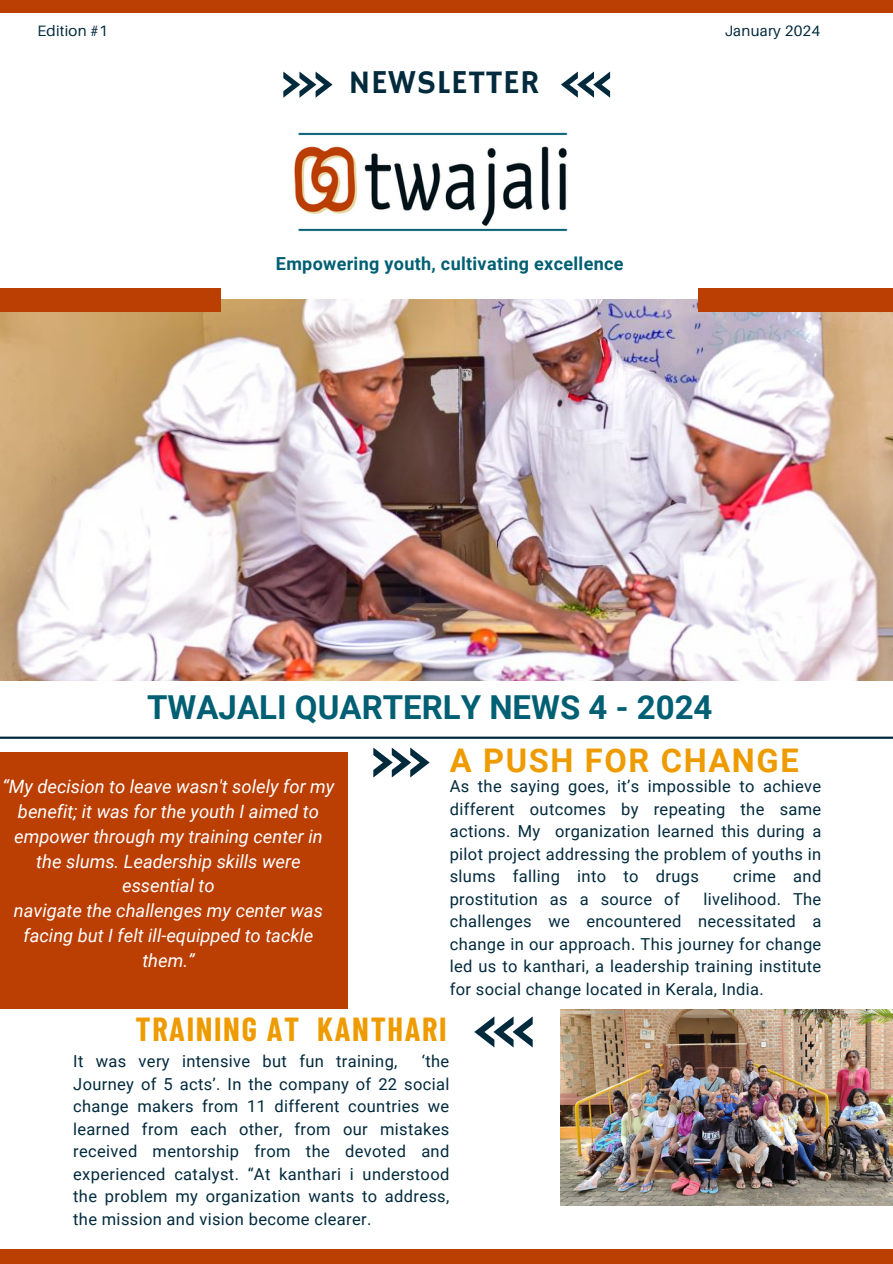
<style>
.page{position:relative;width:893px;height:1264px;background:#fff}
.page>*{position:absolute;margin:0;border:0;box-sizing:border-box;transform-origin:0 0}
.t1{font:33.3px "Hammersmith One";letter-spacing:.02em;color:#022a3d}
.t2{font:700 33px "Roboto";color:#005f73}
.t3{font:700 32.55px "Barlow Condensed";letter-spacing:.05em;color:#ee9b00}
.t4{font:700 32.55px "Roboto";letter-spacing:.05em;color:#ee9b00}
.t5{font:italic 18.3px/24.8px "Roboto";color:#fff;text-align:center}
.t6{font:700 18px "Roboto";letter-spacing:.015em;color:#005f73}
.t7{font:16.5px/22.5px "Roboto";letter-spacing:.02em;color:#022a3d;text-align:justify}
.t8{font:15px "Aileron";letter-spacing:.015em;color:#022a3d}
</style>
<div class="page">
<div style="left:0;top:752px;width:347px;height:257px;background:#bb3e03"></div>
<img style="left:0;top:299px;width:892px;height:381px">
<div style="left:0;top:288px;width:220px;height:23px;background:#bb3e03"></div>
<div style="left:698px;top:288px;width:194px;height:23px;background:#bb3e03"></div>
<svg style="left:474px;top:1016px;width:58px;height:31px"></svg>
<svg style="left:283px;top:72px;width:49px;height:25px"></svg>
<svg style="left:561px;top:72px;width:49px;height:25px"></svg>
<div style="left:0;top:0;width:892px;height:12px;background:#bb3e03"></div>
<div style="left:0;top:1249px;width:892px;height:14px;background:#bb3e03"></div>
<hr style="left:0;top:736px;width:892px;height:2px;background:#022a3d">
<img style="left:294px;top:132px;width:274px;height:100px">
<svg style="left:373px;top:747px;width:56px;height:30px"></svg>
<img style="left:560px;top:1009px;width:332px;height:195px">
<p class="t8" style="left:37px;top:21px;width:72px">Edition #1</p>
<p class="t8" style="left:724px;top:21px;width:97px">January 2024</p>
<p class="t1" style="left:348px;top:63px;width:193px">NEWSLETTER</p>
<p class="t6" style="left:276px;top:253px;width:349px">Empowering youth, cultivating excellence</p>
<p class="t2" style="left:147px;top:688px;width:567px">TWAJALI QUARTERLY NEWS 4 - 2024</p>
<p class="t5" style="left:3px;top:774px;width:333px">“My decision to leave wasn't solely for my benefit; it was for the youth I aimed to</p>
<p class="t5" style="left:14px;top:824px;width:310px">empower through my training center in the slums. Leadership skills were essential to</p>
<p class="t5" style="left:14px;top:898px;width:310px">navigate the challenges my center was facing but I felt ill-equipped to tackle them.”</p>
<p class="t4" style="left:449px;top:742px;width:350px">A PUSH FOR CHANGE</p>
<p class="t7" style="left:449px;top:775px;width:373px">As the saying goes, it’s impossible to achieve different outcomes by repeating the same actions. My organization learned this during a pilot project addressing the problem of youths in slums falling into to drugs</p>
<p class="t7" style="left:733px;top:865px;width:90px">crime and</p>
<p class="t7" style="left:449px;top:888px;width:231px">prostitution as a source of</p>
<p class="t7" style="left:449px;top:888px;width:373px;text-indent:254px">livelihood. The challenges we encountered necessitated a change in our approach. This journey for change led us to kanthari, a leadership training institute for social change located in Kerala, India.</p>
<p class="t3" style="left:135px;top:1008px;width:313px">TRAINING AT KANTHARI</p>
<p class="t7" style="left:73px;top:1050px;width:326px">It was very intensive but fun training,</p>
<p class="t7" style="left:73px;top:1050px;width:377px;text-indent:348px">‘the Journey of 5 acts’. In the company of 22 social change makers from 11 different countries we learned from each other, from our mistakes received mentorship from the devoted and experienced catalyst. “At kanthari i understood the problem my organization wants to address, the mission and vision become clearer.</p>
</div>
